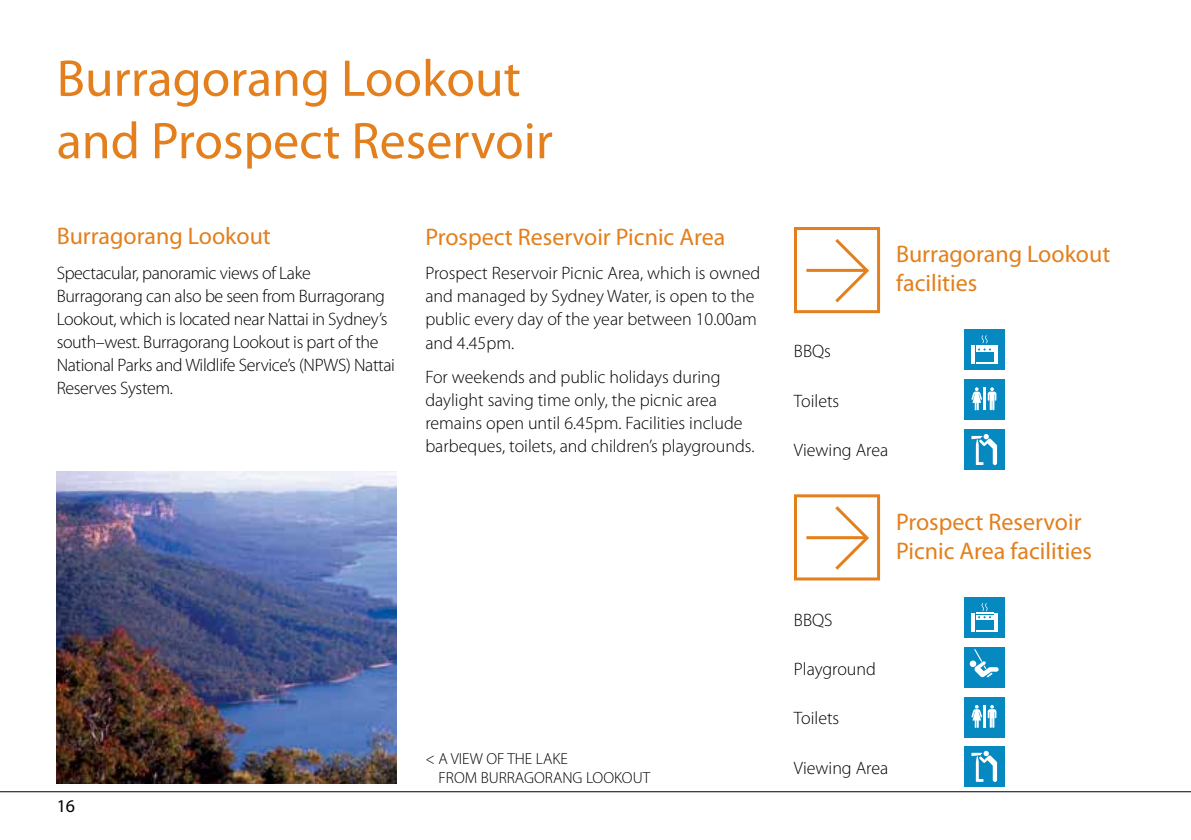
<style>
.page{position:relative;width:1191px;height:840px;background:#fff}
.page>*{position:absolute;margin:0;border:0;box-sizing:border-box;transform-origin:0 0}
.t1{font:52px/62.4px "Myriad Pro";color:#e37f1c}
.t2{font:24px/28.8px "Myriad Pro";color:#e37f1c}
.t3{font:300 18px/23px "Myriad Pro";color:#000}
.t4{font:300 18px/23px "Myriad Pro";letter-spacing:-.02em;color:#000}
.t5{font:18px "Myriad Pro";color:#000}
.t6{font:300 16px/19.2px "Myriad Pro";color:#000}
</style>
<div class="page">
<hr style="left:0;top:790px;width:1191px;height:1px;background:#000">
<img style="left:57px;top:471px;width:340px;height:311px">
<div style="left:794px;top:227px;width:86px;height:86px;border:3px solid #e37f1c"></div>
<svg style="left:832px;top:239px;width:37px;height:64px"></svg>
<hr style="left:806px;top:269px;width:61px;height:3px;background:#e37f1c">
<div style="left:794px;top:494px;width:86px;height:86px;border:3px solid #e37f1c"></div>
<svg style="left:832px;top:506px;width:37px;height:64px"></svg>
<hr style="left:806px;top:536px;width:61px;height:3px;background:#e37f1c">
<div style="left:964px;top:329px;width:41px;height:41px;background:#0688c1"></div>
<svg style="left:976px;top:350px;width:17px;height:1px"></svg>
<svg style="left:976px;top:362px;width:17px;height:1px"></svg>
<svg style="left:976px;top:335px;width:17px;height:15px"></svg>
<hr style="left:971px;top:345px;width:3px;height:18px;background:#fff">
<hr style="left:994px;top:345px;width:3px;height:18px;background:#fff">
<div style="left:964px;top:596px;width:41px;height:41px;background:#0688c1"></div>
<svg style="left:976px;top:618px;width:17px;height:1px"></svg>
<svg style="left:976px;top:630px;width:17px;height:1px"></svg>
<svg style="left:976px;top:603px;width:17px;height:15px"></svg>
<hr style="left:971px;top:612px;width:3px;height:19px;background:#fff">
<hr style="left:994px;top:612px;width:3px;height:19px;background:#fff">
<div style="left:964px;top:379px;width:41px;height:40px;background:#0688c1"></div>
<svg style="left:971px;top:387px;width:25px;height:23px"></svg>
<div style="left:964px;top:646px;width:41px;height:41px;background:#0688c1"></div>
<div style="left:969px;top:660px;width:7px;height:6px;background:#fff;border-radius:50%"></div>
<svg style="left:974px;top:649px;width:24px;height:28px"></svg>
<div style="left:964px;top:428px;width:41px;height:41px;background:#0688c1"></div>
<svg style="left:971px;top:434px;width:26px;height:31px"></svg>
<div style="left:964px;top:696px;width:41px;height:41px;background:#0688c1"></div>
<svg style="left:971px;top:705px;width:25px;height:22px"></svg>
<div style="left:964px;top:745px;width:41px;height:41px;background:#0688c1"></div>
<svg style="left:971px;top:750px;width:26px;height:31px"></svg>
<h1 class="t1" style="left:57px;top:48px;width:497px">Burragorang Lookout and Prospect Reservoir</h1>
<h2 class="t2" style="left:57px;top:222px;width:216px">Burragorang Lookout</h2>
<p class="t4" style="left:57px;top:261px;width:340px">Spectacular, panoramic views of Lake Burragorang can also be seen from Burragorang Lookout, which is located near Nattai in Sydney’s south–west. Burragorang Lookout is part of the National Parks and Wildlife Service’s (NPWS) Nattai Reserves System.</p>
<h2 class="t2" style="left:425px;top:223px;width:301px">Prospect Reservoir Picnic Area</h2>
<p class="t3" style="left:425px;top:262px;width:336px">Prospect Reservoir Picnic Area, which is owned and managed by Sydney Water, is open to the public every day of the year between 10.00am and 4.45pm.</p>
<p class="t3" style="left:425px;top:365px;width:331px">For weekends and public holidays during daylight saving time only, the picnic area remains open until 6.45pm. Facilities include barbeques, toilets, and children’s playgrounds.</p>
<p class="t5" style="left:57px;top:795px;width:20px">16</p>
<p class="t6" style="left:438px;top:748px;width:213px;text-indent:-13px">&lt; A VIEW OF THE LAKE<br>FROM BURRAGORANG LOOKOUT</p>
<h2 class="t2" style="left:896px;top:240px;width:216px">Burragorang Lookout facilities</h2>
<p class="t3" style="left:794px;top:340px;width:38px">BBQs</p>
<p class="t3" style="left:794px;top:389px;width:47px">Toilets</p>
<p class="t3" style="left:794px;top:438px;width:96px">Viewing Area</p>
<h2 class="t2" style="left:896px;top:508px;width:197px">Prospect Reservoir<br>Picnic Area facilities</h2>
<p class="t3" style="left:794px;top:608px;width:40px">BBQS</p>
<p class="t3" style="left:794px;top:657px;width:83px">Playground</p>
<p class="t3" style="left:794px;top:706px;width:47px">Toilets</p>
<p class="t3" style="left:794px;top:756px;width:96px">Viewing Area</p>
</div>
